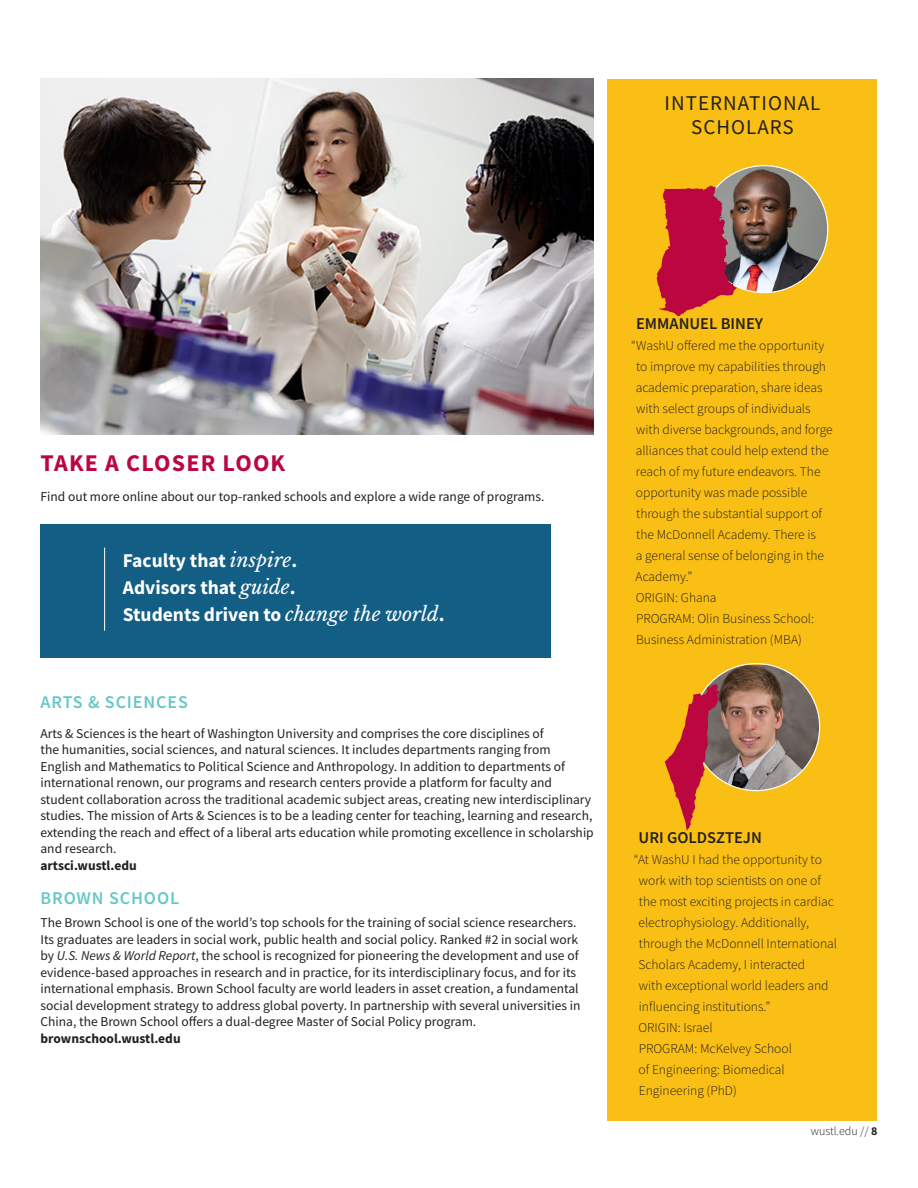
<style>
.page{position:relative;width:918px;height:1188px;background:#fff}
.page>*{position:absolute;margin:0;border:0;box-sizing:border-box;transform-origin:0 0}
.Headline{font:700 24px "Source Sans Pro";letter-spacing:.05em;color:#bc063f}
.Headline-2{font:21px/24px "Source Sans Pro";letter-spacing:.05em;color:#231f20;text-align:center}
.t1{font:700 19.5px "Source Sans Pro";color:#fff}
.InCopy_Headline{font:600 18px "Source Sans Pro";letter-spacing:.05em;color:#66c7c7}
.Sidebar{font:600 16.5px "Source Sans Pro";color:#231f20}
.Sidebar-2{font:300 13.5px/21px "Source Sans Pro";color:#231f20}
.InCopy_Headline-2{font:13.5px/16.5px "Source Sans Pro";color:#231f20}
.Body_copy{font:13.5px/16.5px "Source Sans Pro";color:#231f20}
.t2{font:300 12px "Source Sans Pro";color:#231f20}
.s1{font-family:"Libre Baskerville";font-weight:400;font-style:italic}
.s2{font-weight:700}
.s3{font-style:italic}
</style>
<div class="page">
<img style="left:40px;top:79px;width:554px;height:356px">
<div style="left:608px;top:79px;width:270px;height:1041px;background:#f9bf14"></div>
<img style="left:701px;top:166px;width:127px;height:127px;border-radius:64px">
<svg style="left:657px;top:185px;width:80px;height:131px"></svg>
<img style="left:708px;top:665px;width:112px;height:126px">
<svg style="left:665px;top:684px;width:55px;height:147px"></svg>
<div style="left:40px;top:524px;width:511px;height:134px;background:#135e85"></div>
<hr style="left:104px;top:548px;width:1px;height:83px;background:#fff">
<p class="Headline-2" style="left:665px;top:91px;width:157px">INTERNATIONAL<br>SCHOLARS</p>
<p class="Headline" style="left:40px;top:446px;width:246px">TAKE A CLOSER LOOK</p>
<p class="InCopy_Headline-2" style="left:40px;top:488px;width:506px">Find out more online about our top-ranked schools and explore a wide range of programs.</p>
<p class="t1" style="left:123px;top:547px;width:176px">Faculty that <span class="s1">inspire</span>.</p>
<p class="t1" style="left:123px;top:574px;width:174px">Advisors that <span class="s1">guide</span>.</p>
<p class="t1" style="left:123px;top:601px;width:323px">Students driven to <span class="s1">change the world</span>.</p>
<p class="InCopy_Headline" style="left:40px;top:690px;width:149px">ARTS &amp; SCIENCES</p>
<p class="InCopy_Headline-2" style="left:40px;top:725px;width:555px">Arts &amp; Sciences is the heart of Washington University and comprises the core disciplines of<br>the humanities, social sciences, and natural sciences. It includes departments ranging from English and Mathematics to Political Science and Anthropology. In addition to departments of international renown, our programs and research centers provide a platform for faculty and student collaboration across the traditional academic subject areas, creating new interdisciplinary studies. The mission of Arts &amp; Sciences is to be a leading center for teaching, learning and research, extending the reach and effect of a liberal arts education while promoting excellence in scholarship and research.<br><span class="s2">artsci.wustl.edu</span></p>
<p class="InCopy_Headline" style="left:40px;top:886px;width:140px">BROWN SCHOOL</p>
<p class="Body_copy" style="left:40px;top:914px;width:542px">The Brown School is one of the world’s top schools for the training of social science researchers.<br>Its graduates are leaders in social work, public health and social policy. Ranked #2 in social work by <span class="s3">U.S. News &amp; World Report</span>, the school is recognized for pioneering the development and use of evidence-based approaches in research and in practice, for its interdisciplinary focus, and for its international emphasis. Brown School faculty are world leaders in asset creation, a fundamental social development strategy to address global poverty. In partnership with several universities in China, the Brown School offers a dual-degree Master of Social Policy program. <span class="s2">brownschool.wustl.edu</span></p>
<p class="Sidebar" style="left:636px;top:312px;width:129px">EMMANUEL BINEY</p>
<p class="Sidebar-2" style="left:636px;top:335px;width:199px;text-indent:-4px">“WashU offered me the opportunity to improve my capabilities through academic preparation, share ideas with select groups of individuals with diverse backgrounds, and forge alliances that could help extend the reach of my future endeavors. The opportunity was made possible through the substantial support of the McDonnell Academy. There is<br>a general sense of belonging in the<br>Academy.”<br>ORIGIN: Ghana<br>PROGRAM: Olin Business School:<br>Business Administration (MBA)</p>
<p class="Sidebar" style="left:639px;top:827px;width:125px">URI GOLDSZTEJN</p>
<p class="Sidebar-2" style="left:638px;top:849px;width:200px;text-indent:-5px">“At WashU I had the opportunity to work with top scientists on one of the most exciting projects in cardiac electrophysiology. Additionally, through the McDonnell International<br>Scholars Academy, I interacted<br>with exceptional world leaders and influencing institutions.”<br>ORIGIN: Israel<br>PROGRAM: McKelvey School<br>of Engineering: Biomedical<br>Engineering (PhD)</p>
<p class="t2" style="left:811px;top:1124px;width:68px">wustl.edu // <span class="s2">8</span></p>
</div>
